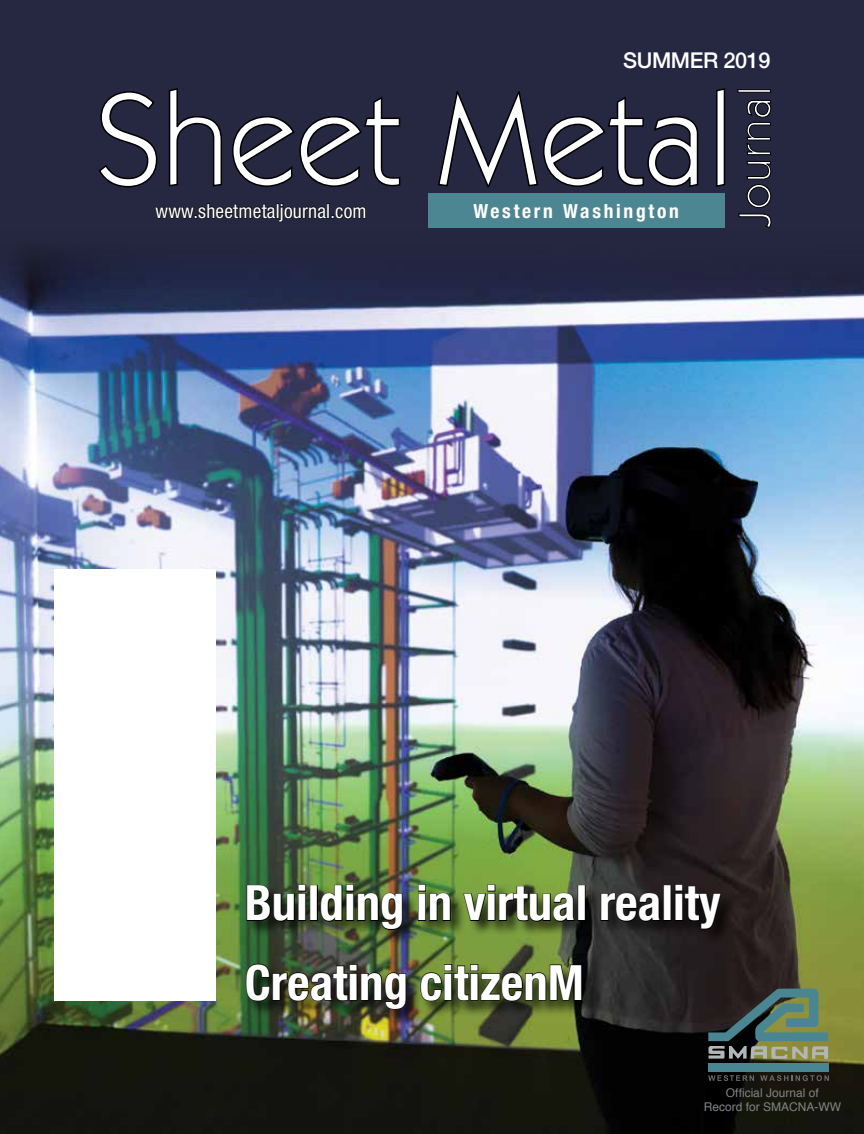
<style>
.page{position:relative;width:864px;height:1134px;background:#262741}
.page>*{position:absolute;margin:0;border:0;box-sizing:border-box;transform-origin:0 0}
.t1{font:700 condensed 48.75px/79.5px "Helvetica Neue LT Std";color:#fff}
.t2{font:500 21.75px "Helvetica Neue";letter-spacing:-.02em;color:#fff}
.t3{font:condensed 19.5px "Helvetica Neue LT Std";letter-spacing:.01em;color:#fff}
.t4{font:700 condensed 19.5px "Helvetica Neue LT Std";letter-spacing:.14em;color:#fff}
.t5{font:12px/14.4px "Helvetica";color:#808285;text-align:center}
</style>
<div class="page">
<img style="left:0;top:251px;width:864px;height:883px">
<div style="left:54px;top:569px;width:162px;height:432px;background:#fff"></div>
<div style="left:428px;top:194px;width:296px;height:34px;background:#4c8692"></div>
<svg style="left:98px;top:88px;width:628px;height:100px"></svg>
<svg style="left:737px;top:89px;width:35px;height:139px"></svg>
<svg style="left:155px;top:203px;width:211px;height:19px"></svg>
<div style="left:709px;top:1063px;width:120px;height:9px;background:#498692"></div>
<svg style="left:708px;top:1075px;width:46px;height:6px"></svg>
<svg style="left:760px;top:1075px;width:69px;height:6px"></svg>
<svg style="left:708px;top:989px;width:120px;height:70px;background:#5a705d"></svg>
<div style="left:245px;top:884px;width:492px;height:142px;background:#000;opacity:.75"></div>
<svg style="left:246px;top:884px;width:61px;height:38px;background:#1e2f1c"></svg>
<div style="left:310px;top:885px;width:8px;height:36px;border:1px solid #000"></div>
<img style="left:320px;top:884px;width:83px;height:47px">
<svg style="left:417px;top:884px;width:34px;height:38px"></svg>
<svg style="left:462px;top:884px;width:114px;height:38px;background:#435625"></svg>
<div style="left:578px;top:885px;width:8px;height:36px;border:1px solid #000"></div>
<svg style="left:600px;top:892px;width:62px;height:30px;background:#1a1a1a"></svg>
<div style="left:663px;top:885px;width:8px;height:36px;border:1px solid #000"></div>
<svg style="left:674px;top:884px;width:48px;height:46px;background:#130f10"></svg>
<img style="left:245px;top:963px;width:162px;height:47px">
<svg style="left:420px;top:963px;width:163px;height:39px;background:#3e4c1f"></svg>
<p class="t2" style="left:623px;top:42px;width:149px">SUMMER 2019</p>
<p class="t3" style="left:156px;top:200px;width:213px">www.sheetmetaljournal.com</p>
<p class="t4" style="left:473px;top:199px;width:207px">Western Washington</p>
<p class="t1" style="left:245px;top:863px;width:477px">Building in virtual reality<br>Creating citizenM</p>
<p class="t5" style="left:704px;top:1085px;width:139px">Official Journal of<br>Record for SMACNA-WW</p>
</div>
